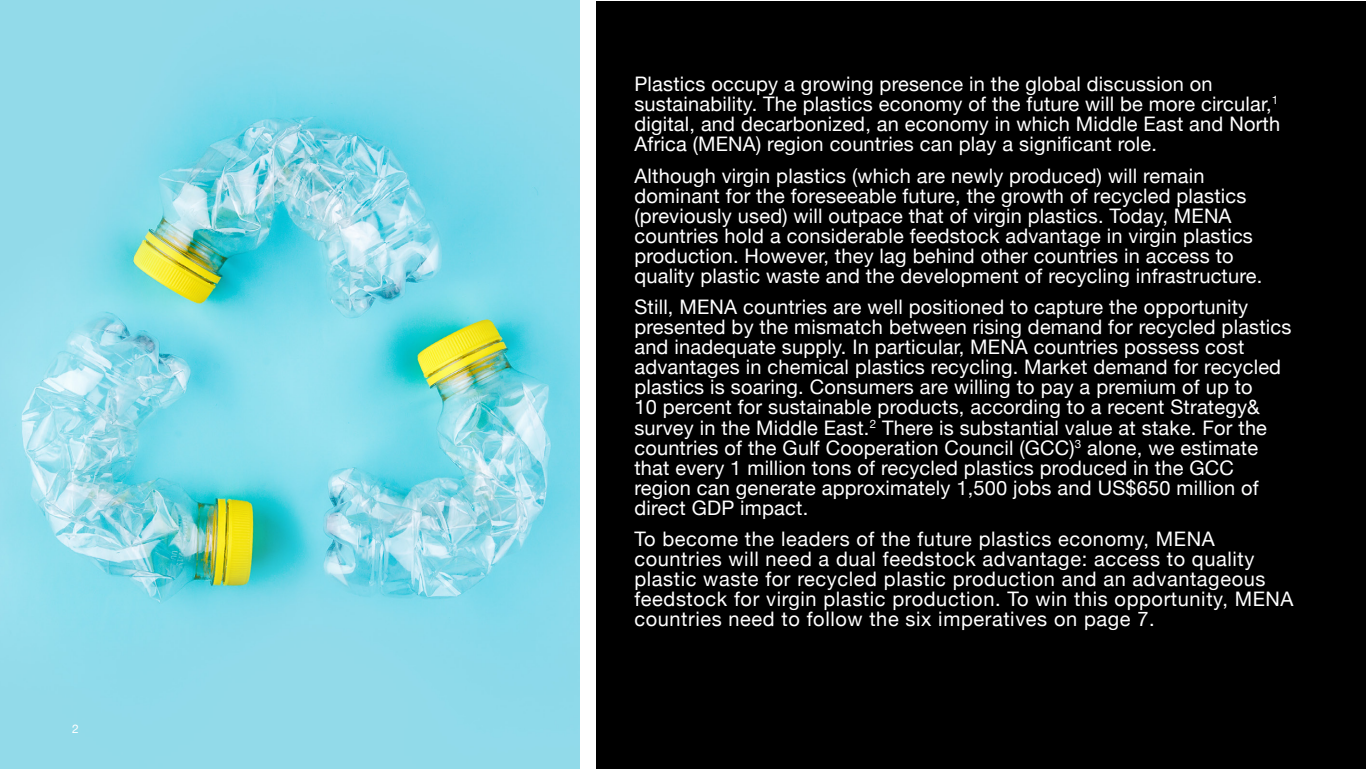
<style>
.page{position:relative;width:1366px;height:769px;background:#fff}
.page>*{position:absolute;margin:0;border:0;box-sizing:border-box;transform-origin:0 0}
.Body_Text_10_12{font:20px/20px "Helvetica Neue";letter-spacing:.01em;color:#fff}
.Body_Text_10_12-2{font:20px/20px "Helvetica Neue";letter-spacing:.03em;color:#fff}
.Footer_Left_7_9_5{font:12px "Helvetica Neue";color:#fff}
</style>
<div class="page">
<img style="left:0;top:0;width:580px;height:768px">
<div style="left:597px;top:1px;width:769px;height:767px;background:#000"></div>
<p class="Footer_Left_7_9_5" style="left:72px;top:721px;width:8px">2</p>
<p class="Body_Text_10_12" style="left:634px;top:74px;width:647px">Plastics occupy a growing presence in the global discussion on sustainability. The plastics economy of the future will be more circular,<sup>1 </sup>digital, and decarbonized, an economy in which Middle East and North Africa (MENA) region countries can play a significant role.</p>
<p class="Body_Text_10_12" style="left:634px;top:165px;width:629px">Although virgin plastics (which are newly produced) will remain dominant for the foreseeable future, the growth of recycled plastics (previously used) will outpace that of virgin plastics. Today, MENA countries hold a considerable feedstock advantage in virgin plastics production. However, they lag behind other countries in access to quality plastic waste and the development of recycling infrastructure.</p>
<p class="Body_Text_10_12" style="left:634px;top:297px;width:659px">Still, MENA countries are well positioned to capture the opportunity presented by the mismatch between rising demand for recycled plastics and inadequate supply. In particular, MENA countries possess cost advantages in chemical plastics recycling. Market demand for recycled plastics is soaring. Consumers are willing to pay a premium of up to<br>10 percent for sustainable products, according to a recent Strategy&amp; survey in the Middle East.<sup>2</sup> There is substantial value at stake. For the countries of the Gulf Cooperation Council (GCC)<sup>3</sup> alone, we estimate that every 1 million tons of recycled plastics produced in the GCC region can generate approximately 1,500 jobs and US$650 million of direct GDP impact.</p>
<p class="Body_Text_10_12-2" style="left:634px;top:528px;width:661px">To become the leaders of the future plastics economy, MENA countries will need a dual feedstock advantage: access to quality plastic waste for recycled plastic production and an advantageous feedstock for virgin plastic production. To win this opportunity, MENA countries need to follow the six imperatives on page 7.</p>
</div>
